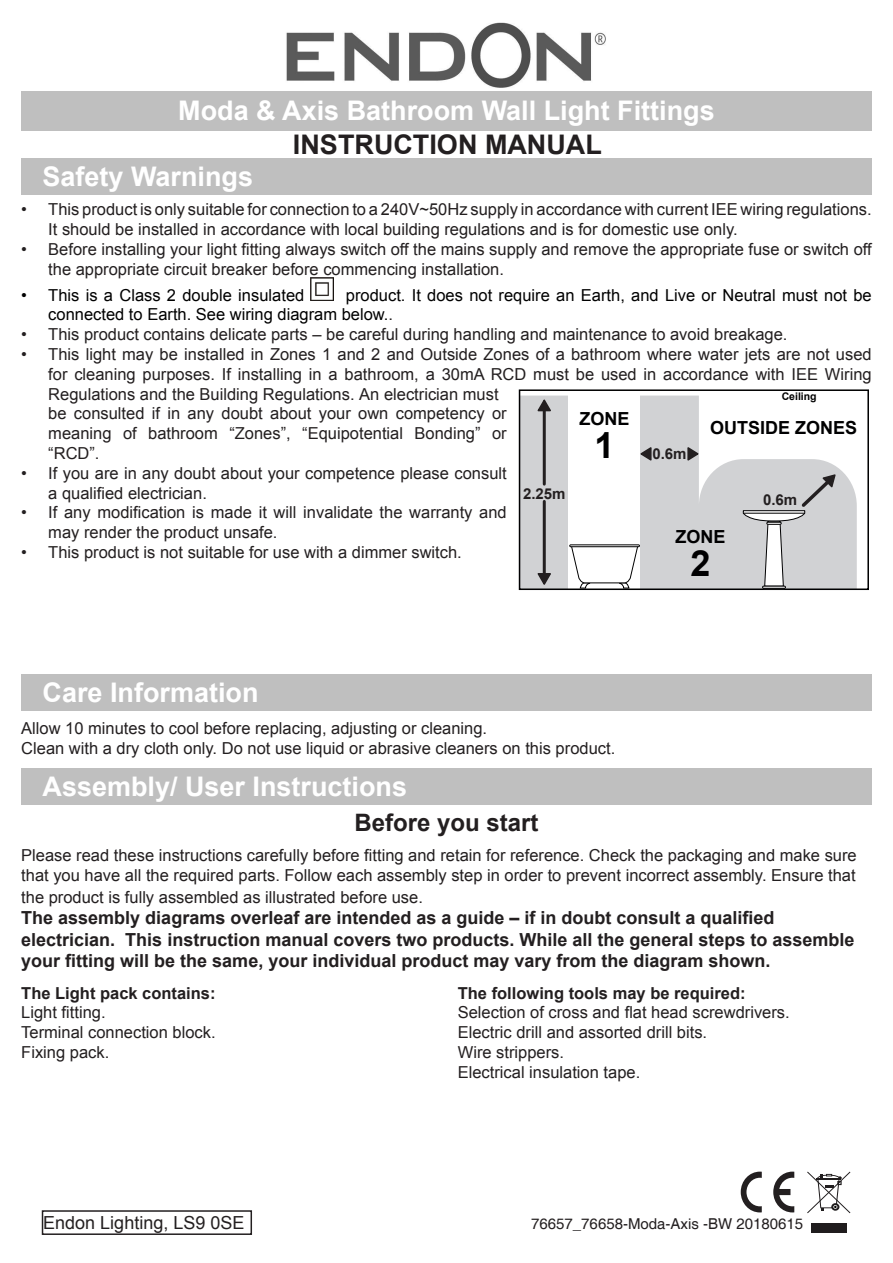
<style>
.page{position:relative;width:893px;height:1263px;background:#fff}
.page>*{position:absolute;margin:0;border:0;box-sizing:border-box;transform-origin:0 0}
.t1{font:700 36px "Arial";color:#000001}
.t2{font:700 27px "Arial";color:#fff}
.t3{font:700 27px "Arial";color:#231f20}
.t4{font:700 24px "Arial";color:#231f20}
.t5{font:700 18px/21.6px "Arial";color:#231f20}
.t6{font:18px "Arial";color:#231f20}
.t7{font:700 18px "Arial";color:#000001}
.t8{font:16.5px/19.8px "Arial";color:#231f20}
.t9{font:16.5px/19.8px "Arial";color:#000}
.t10{font:700 16.5px "Arial";color:#231f20}
.t11{font:15px "Helvetica";color:#231f20}
.t12{font:700 15px "Arial";color:#231f20}
.t13{font:700 10.5px "Arial";color:#000001}
.s1{color:#231f20}
</style>
<div class="page">
<svg style="left:741px;top:1171px;width:21px;height:41px"></svg>
<svg style="left:773px;top:1171px;width:21px;height:41px"></svg>
<svg style="left:807px;top:1171px;width:43px;height:42px"></svg>
<div style="left:811px;top:1223px;width:36px;height:9px;background:#201d1e"></div>
<div style="left:42px;top:1210px;width:210px;height:25px;border:2px solid #231f20"></div>
<div style="left:21px;top:91px;width:851px;height:39px;background:#bfbfbf"></div>
<div style="left:21px;top:158px;width:851px;height:37px;background:#bfbfbf"></div>
<img style="left:311px;top:278px;width:22px;height:22px">
<img style="left:286px;top:22px;width:320px;height:66px">
<div style="left:21px;top:768px;width:851px;height:37px;background:#bfbfbf"></div>
<div style="left:21px;top:674px;width:851px;height:36px;background:#bfbfbf"></div>
<svg style="left:518px;top:389px;width:351px;height:201px"></svg>
<svg style="left:571px;top:547px;width:67px;height:42px"></svg>
<div style="left:569px;top:544px;width:71px;height:3px;border:1px solid #000001"></div>
<svg style="left:742px;top:473px;width:95px;height:117px;background:#cbcbcd"></svg>
<div style="left:766px;top:522px;width:16px;height:3px;border:1px solid #000001"></div>
<div style="left:762px;top:586px;width:24px;height:3px;border:1px solid #000001"></div>
<hr style="left:743px;top:513px;width:62px;height:1px;background:#000001">
<p class="t2" style="left:178px;top:93px;width:538px">Moda &amp; Axis Bathroom Wall Light Fittings</p>
<p class="t2" style="left:43px;top:159px;width:212px">Safety Warnings</p>
<p class="t3" style="left:293px;top:127px;width:310px">INSTRUCTION MANUAL</p>
<p class="t8" style="left:48px;top:200px;width:825px;text-indent:-27px">• This product is only suitable for connection to a 240V~50Hz supply in accordance with current IEE wiring regulations.<br>It should be installed in accordance with local building regulations and is for domestic use only.</p>
<p class="t8" style="left:48px;top:239px;width:825px;text-indent:-27px">• Before installing your light fitting always switch off the mains supply and remove the appropriate fuse or switch off the appropriate circuit breaker before commencing installation.</p>
<p class="t9" style="left:21px;top:285px;width:285px">• This is a Class 2 double insulated</p>
<p class="t9" style="left:48px;top:285px;width:825px;text-indent:298px">product. It does not require an Earth, and Live or Neutral must not be connected to Earth. See wiring diagram below.<span class="s1">.</span></p>
<p class="t8" style="left:21px;top:325px;width:768px">• This product contains delicate parts – be careful during handling and maintenance to avoid breakage.</p>
<p class="t8" style="left:48px;top:344px;width:825px;text-indent:-27px">• This light may be installed in Zones 1 and 2 and Outside Zones of a bathroom where water jets are not used for cleaning purposes. If installing in a bathroom, a 30mA RCD must be used in accordance with IEE Wiring Regulations and the Building Regulations. An electrician must<br>be consulted if in any doubt about your own competency or<br>meaning of bathroom “Zones”, “Equipotential Bonding” or<br>“RCD”.</p>
<p class="t8" style="left:48px;top:463px;width:460px;text-indent:-27px">• If you are in any doubt about your competence please consult a qualified electrician.</p>
<p class="t8" style="left:48px;top:503px;width:460px;text-indent:-27px">• If any modification is made it will invalidate the warranty and may render the product unsafe.</p>
<p class="t8" style="left:21px;top:542px;width:442px">• This product is not suitable for use with a dimmer switch.</p>
<p class="t13" style="left:782px;top:389px;width:37px">Ceiling</p>
<p class="t7" style="left:579px;top:406px;width:52px">ZONE</p>
<h1 class="t1" style="left:594px;top:421px;width:22px">1</h1>
<p class="t7" style="left:710px;top:416px;width:149px">OUTSIDE ZONES</p>
<p class="t12" style="left:652px;top:444px;width:36px">0.6m</p>
<p class="t12" style="left:523px;top:484px;width:44px">2.25m</p>
<p class="t12" style="left:763px;top:490px;width:36px">0.6m</p>
<p class="t7" style="left:676px;top:524px;width:52px">ZONE</p>
<h1 class="t1" style="left:691px;top:539px;width:22px">2</h1>
<p class="t2" style="left:43px;top:674px;width:218px">Care Information</p>
<p class="t8" style="left:21px;top:718px;width:467px">Allow 10 minutes to cool before replacing, adjusting or cleaning.</p>
<p class="t8" style="left:21px;top:738px;width:595px">Clean with a dry cloth only. Do not use liquid or abrasive cleaners on this product.</p>
<p class="t2" style="left:43px;top:769px;width:366px">Assembly/ User Instructions</p>
<p class="t4" style="left:354px;top:806px;width:186px">Before you start</p>
<p class="t8" style="left:21px;top:846px;width:837px">Please read these instructions carefully before fitting and retain for reference. Check the packaging and make sure that you have all the required parts. Follow each assembly step in order to prevent incorrect assembly. Ensure that</p>
<p class="t8" style="left:21px;top:887px;width:403px">the product is fully assembled as illustrated before use.</p>
<p class="t5" style="left:21px;top:908px;width:835px">The assembly diagrams overleaf are intended as a guide – if in doubt consult a qualified electrician. This instruction manual covers two products. While all the general steps to assemble your fitting will be the same, your individual product may vary from the diagram shown.</p>
<p class="t10" style="left:21px;top:982px;width:196px">The Light pack contains:</p>
<p class="t8" style="left:21px;top:1003px;width:86px">Light fitting.</p>
<p class="t8" style="left:21px;top:1023px;width:196px">Terminal connection block.</p>
<p class="t8" style="left:21px;top:1042px;width:90px">Fixing pack.</p>
<p class="t10" style="left:458px;top:982px;width:289px">The following tools may be required:</p>
<p class="t8" style="left:458px;top:1003px;width:333px">Selection of cross and flat head screwdrivers.</p>
<p class="t8" style="left:458px;top:1023px;width:251px">Electric drill and assorted drill bits.</p>
<p class="t8" style="left:458px;top:1042px;width:108px">Wire strippers.</p>
<p class="t8" style="left:458px;top:1062px;width:184px">Electrical insulation tape.</p>
<p class="t6" style="left:43px;top:1211px;width:203px">Endon Lighting, LS9 0SE</p>
<p class="t11" style="left:531px;top:1215px;width:273px">76657_76658-Moda-Axis -BW 20180615</p>
</div>
